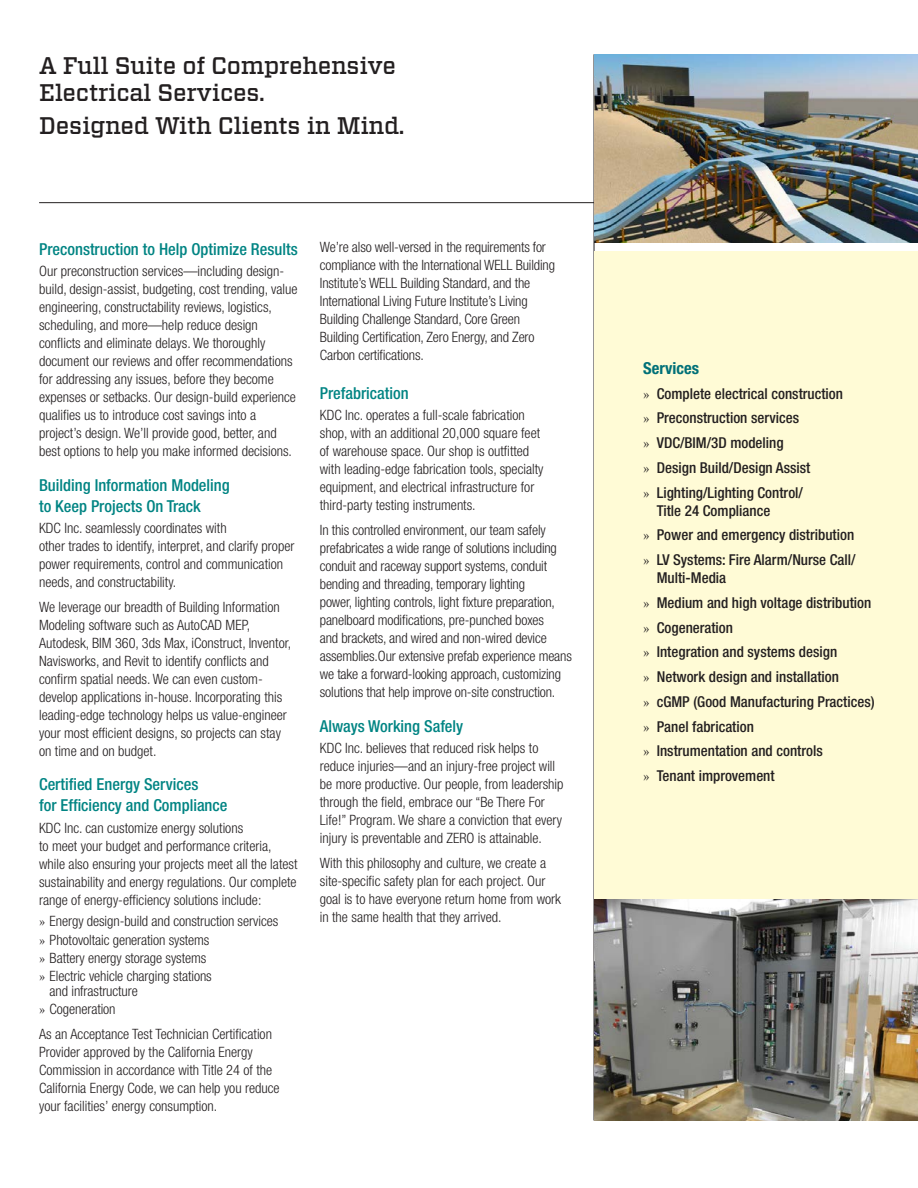
<style>
.page{position:relative;width:918px;height:1188px;background:#fff}
.page>*{position:absolute;margin:0;border:0;box-sizing:border-box;transform-origin:0 0}
.t1{font:500 24px/27px "Vitesse";letter-spacing:-.01em;color:#231f20}
.t2{font:500 condensed 16.5px/21px "Helvetica Neue";color:#008483}
.t3{font:700 condensed 16.5px "Helvetica Neue";color:#007078}
.t4{font:500 condensed 15px/24.8px "Helvetica Neue";color:#231f20}
.t5{font:300 condensed 14.25px/18px "Helvetica Neue";color:#231f20}
.s1{font-family:"Minion";font-weight:400;font-stretch:normal}
</style>
<div class="page">
<hr style="left:594px;top:54px;width:1px;height:1066px;background:#231f20">
<hr style="left:39px;top:202px;width:879px;height:1px;background:#231f20">
<div style="left:595px;top:252px;width:323px;height:650px;background:#fffbd6"></div>
<img style="left:594px;top:54px;width:324px;height:189px">
<img style="left:594px;top:899px;width:324px;height:221px">
<h1 class="t1" style="left:39px;top:52px;width:359px">A Full Suite of Comprehensive<br>Electrical Services.</h1>
<h1 class="t1" style="left:39px;top:113px;width:367px">Designed With Clients in Mind.</h1>
<p class="t2" style="left:39px;top:239px;width:260px">Preconstruction to Help Optimize Results</p>
<p class="t5" style="left:39px;top:262px;width:260px">Our preconstruction services—including design&shy;build, design-assist, budgeting, cost trending, value engineering, constructability reviews, logistics, scheduling, and more—help reduce design conflicts and eliminate delays. We thoroughly document our reviews and offer recommendations for addressing any issues, before they become expenses or setbacks. Our design-build experience qualifies us to introduce cost savings into a project’s design. We’ll provide good, better, and best options to help you make informed decisions.</p>
<p class="t2" style="left:39px;top:474px;width:192px">Building Information Modeling to Keep Projects On Track</p>
<p class="t5" style="left:39px;top:519px;width:257px">KDC Inc. seamlessly coordinates with<br>other trades to identify, interpret, and clarify proper power requirements, control and communication needs, and constructability.</p>
<p class="t5" style="left:39px;top:598px;width:254px">We leverage our breadth of Building Information Modeling software such as AutoCAD MEP, Autodesk, BIM 360, 3ds Max, iConstruct, Inventor, Navisworks, and Revit to identify conflicts and confirm spatial needs. We can even custom&shy;develop applications in-house. Incorporating this leading-edge technology helps us value-engineer your most efficient designs, so projects can stay on time and on budget.</p>
<p class="t2" style="left:39px;top:774px;width:190px">Certified Energy Services<br>for Efficiency and Compliance</p>
<p class="t5" style="left:39px;top:818px;width:260px">KDC Inc. can customize energy solutions<br>to meet your budget and performance criteria, while also ensuring your projects meet all the latest sustainability and energy regulations. Our complete range of energy-efficiency solutions include:</p>
<p class="t5" style="left:39px;top:912px;width:241px"><span class="s1">»</span> Energy design-build and construction services <span class="s1">»</span> Photovoltaic generation systems<br><span class="s1">»</span> Battery energy storage systems<br><span class="s1">»</span> Electric vehicle charging stations</p>
<p class="t5" style="left:39px;top:982px;width:100px;text-indent:11px">and infrastructure <span class="s1">»</span> Cogeneration</p>
<p class="t5" style="left:39px;top:1025px;width:242px">As an Acceptance Test Technician Certification Provider approved by the California Energy Commission in accordance with Title 24 of the California Energy Code, we can help you reduce your facilities’ energy consumption.</p>
<p class="t5" style="left:320px;top:238px;width:237px">We’re also well-versed in the requirements for compliance with the International WELL Building Institute’s WELL Building Standard, and the International Living Future Institute’s Living Building Challenge Standard, Core Green Building Certification, Zero Energy, and Zero Carbon certifications.</p>
<p class="t2" style="left:320px;top:382px;width:90px">Prefabrication</p>
<p class="t5" style="left:320px;top:406px;width:225px">KDC Inc. operates a full-scale fabrication shop, with an additional 20,000 square feet of warehouse space. Our shop is outfitted with leading-edge fabrication tools, specialty equipment, and electrical infrastructure for third-party testing instruments.</p>
<p class="t5" style="left:320px;top:521px;width:254px">In this controlled environment, our team safely prefabricates a wide range of solutions including conduit and raceway support systems, conduit bending and threading, temporary lighting<br>power, lighting controls, light fixture preparation, panelboard modifications, pre-punched boxes<br>and brackets, and wired and non-wired device assemblies.Our extensive prefab experience means we take a forward-looking approach, customizing solutions that help improve on-site construction.</p>
<p class="t2" style="left:320px;top:715px;width:145px">Always Working Safely</p>
<p class="t5" style="left:320px;top:739px;width:245px">KDC Inc. believes that reduced risk helps to reduce injuries—and an injury-free project will be more productive. Our people, from leadership through the field, embrace our “Be There For Life!” Program. We share a conviction that every injury is preventable and ZERO is attainable.</p>
<p class="t5" style="left:320px;top:853px;width:243px">With this philosophy and culture, we create a site-specific safety plan for each project. Our goal is to have everyone return home from work in the same health that they arrived.</p>
<p class="t3" style="left:643px;top:358px;width:57px">Services</p>
<p class="t4" style="left:643px;top:381px;width:201px"><span class="s1">»</span> Complete electrical construction <span class="s1">»</span> Preconstruction services<br><span class="s1">»</span> VDC/BIM/3D modeling<br><span class="s1">»</span> Design Build/Design Assist<br><span class="s1">»</span> Lighting/Lighting Control/</p>
<p class="t4" style="left:643px;top:498px;width:214px;text-indent:14px">Title 24 Compliance<br><span class="s1">»</span> Power and emergency distribution <span class="s1">»</span> LV Systems: Fire Alarm/Nurse Call/</p>
<p class="t4" style="left:643px;top:565px;width:233px;text-indent:14px">Multi-Media<br><span class="s1">»</span> Medium and high voltage distribution <span class="s1">»</span> Cogeneration<br><span class="s1">»</span> Integration and systems design<br><span class="s1">»</span> Network design and installation<br><span class="s1">»</span> cGMP (Good Manufacturing Practices) <span class="s1">»</span> Panel fabrication<br><span class="s1">»</span> Instrumentation and controls<br><span class="s1">»</span> Tenant improvement</p>
</div>
